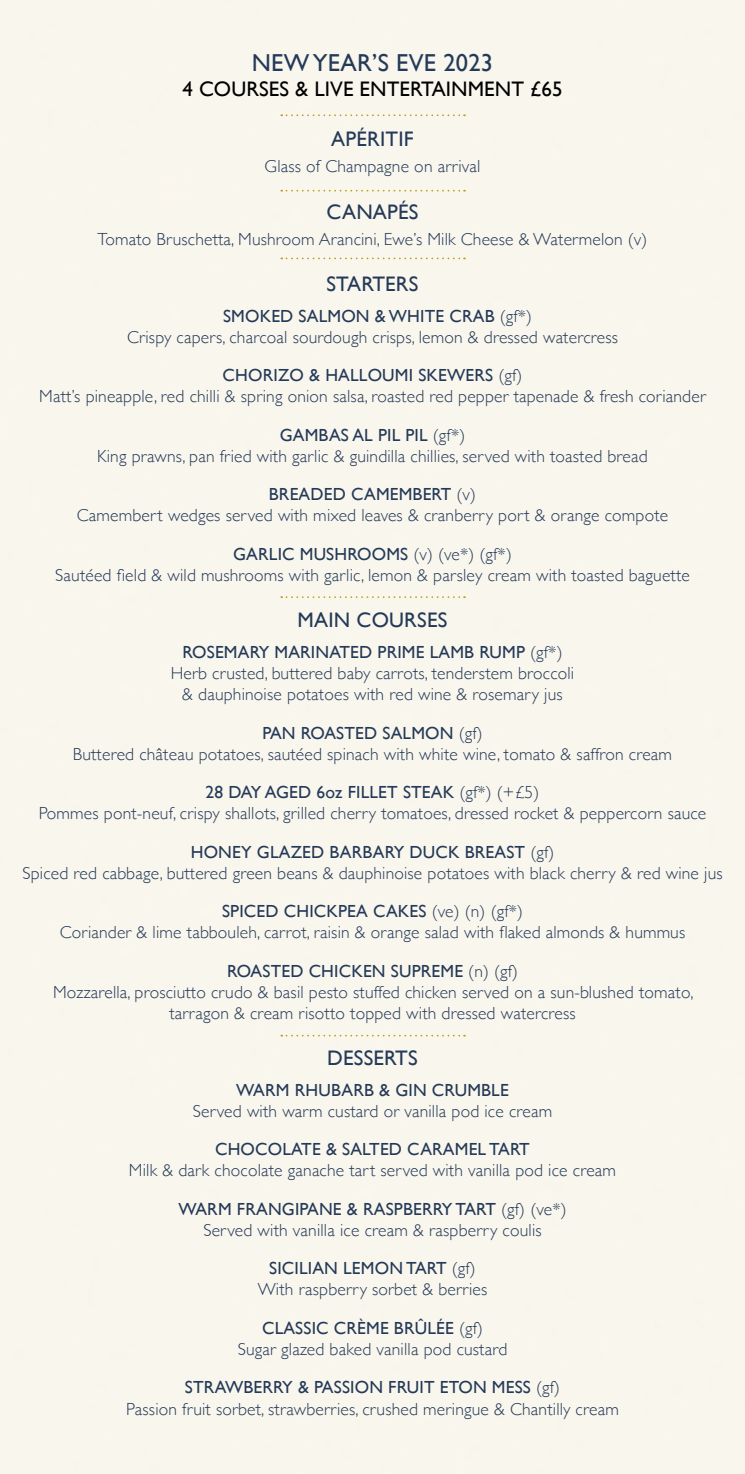
<style>
.page{position:relative;width:745px;height:1474px;background:#fff}
.page>*{position:absolute;margin:0;border:0;box-sizing:border-box;transform-origin:0 0}
.t1{font:24.5px "Gill Sans";letter-spacing:.01em;color:#243a58}
.t2{font:21px "Gill Sans";letter-spacing:.01em;color:#243a58}
.t3{font:21px "Gill Sans";letter-spacing:.005em;color:#000}
.t4{font:300 17.5px/21px "Gill Sans";letter-spacing:.01em;color:#243a58;text-align:center}
.t5{font:17.5px "Gill Sans";letter-spacing:.01em;color:#243a58}
.s1{font-weight:400}
</style>
<div class="page">
<div style="left:0;top:0;width:744px;height:1473px;background:#f9f6ed"></div>
<svg style="left:281px;top:114px;width:183px;height:2px"></svg>
<svg style="left:281px;top:190px;width:183px;height:1px"></svg>
<svg style="left:281px;top:257px;width:183px;height:2px"></svg>
<svg style="left:281px;top:596px;width:183px;height:2px"></svg>
<svg style="left:281px;top:1034px;width:183px;height:2px"></svg>
<h1 class="t1" style="left:251px;top:48px;width:243px">NEW YEAR’S EVE 2023</h1>
<p class="t3" style="left:182px;top:77px;width:381px">4 COURSES &amp; LIVE ENTERTAINMENT £65</p>
<p class="t2" style="left:331px;top:127px;width:84px">APÉRITIF</p>
<p class="t4" style="left:264px;top:155px;width:217px">Glass of Champagne on arrival</p>
<p class="t2" style="left:326px;top:199px;width:93px">CANAPÉS</p>
<p class="t4" style="left:97px;top:227px;width:551px">Tomato Bruschetta, Mushroom Arancini, Ewe’s Milk Cheese &amp; Watermelon (v)</p>
<p class="t2" style="left:326px;top:271px;width:93px">STARTERS</p>
<p class="t4" style="left:127px;top:305px;width:492px"><span class="s1">SMOKED SALMON &amp; WHITE CRAB</span> (gf*)<br>Crispy capers, charcoal sourdough crisps, lemon &amp; dressed watercress</p>
<p class="t4" style="left:39px;top:364px;width:667px"><span class="s1">CHORIZO &amp; HALLOUMI SKEWERS</span> (gf)<br>Matt’s pineapple, red chilli &amp; spring onion salsa, roasted red pepper tapenade &amp; fresh coriander</p>
<p class="t4" style="left:97px;top:424px;width:551px"><span class="s1">GAMBAS AL PIL PIL</span> (gf*)<br>King prawns, pan fried with garlic &amp; guindilla chillies, served with toasted bread</p>
<p class="t4" style="left:77px;top:483px;width:592px"><span class="s1">BREADED CAMEMBERT</span> (v)<br>Camembert wedges served with mixed leaves &amp; cranberry port &amp; orange compote</p>
<p class="t4" style="left:55px;top:543px;width:635px"><span class="s1">GARLIC MUSHROOMS</span> (v) (ve*) (gf*)<br>Sautéed field &amp; wild mushrooms with garlic, lemon &amp; parsley cream with toasted baguette</p>
<p class="t2" style="left:297px;top:607px;width:151px">MAIN COURSES</p>
<p class="t4" style="left:171px;top:641px;width:405px"><span class="s1">ROSEMARY MARINATED PRIME LAMB RUMP</span> (gf*)<br>Herb crusted, buttered baby carrots, tenderstem broccoli &amp; dauphinoise potatoes with red wine &amp; rosemary jus</p>
<p class="t4" style="left:73px;top:721px;width:600px"><span class="s1">PAN ROASTED SALMON</span> (gf)<br>Buttered château potatoes, sautéed spinach with white wine, tomato &amp; saffron cream</p>
<p class="t4" style="left:39px;top:781px;width:668px"><span class="s1">28 DAY AGED 6oz FILLET STEAK</span> (gf*) (+£5)<br>Pommes pont-neuf, crispy shallots, grilled cherry tomatoes, dressed rocket &amp; peppercorn sauce</p>
<p class="t4" style="left:22px;top:840px;width:701px"><span class="s1">HONEY GLAZED BARBARY DUCK BREAST</span> (gf)<br>Spiced red cabbage, buttered green beans &amp; dauphinoise potatoes with black cherry &amp; red wine jus</p>
<p class="t4" style="left:60px;top:900px;width:626px"><span class="s1">SPICED CHICKPEA CAKES</span> (ve) (n) (gf*)<br>Coriander &amp; lime tabbouleh, carrot, raisin &amp; orange salad with flaked almonds &amp; hummus</p>
<p class="t4" style="left:53px;top:959px;width:641px"><span class="s1">ROASTED CHICKEN SUPREME</span> (n) (gf)<br>Mozzarella, prosciutto crudo &amp; basil pesto stuffed chicken served on a sun-blushed tomato, tarragon &amp; cream risotto topped with dressed watercress</p>
<p class="t2" style="left:327px;top:1045px;width:92px">DESSERTS</p>
<p class="t5" style="left:236px;top:1079px;width:274px">WARM RHUBARB &amp; GIN CRUMBLE</p>
<p class="t4" style="left:192px;top:1099px;width:361px">Served with warm custard or vanilla pod ice cream</p>
<p class="t5" style="left:215px;top:1139px;width:316px">CHOCOLATE &amp; SALTED CARAMEL TART</p>
<p class="t4" style="left:129px;top:1159px;width:488px">Milk &amp; dark chocolate ganache tart served with vanilla pod ice cream</p>
<p class="t4" style="left:178px;top:1197px;width:389px"><span class="s1">WARM FRANGIPANE &amp; RASPBERRY TART</span> (gf) (ve*)<br>Served with vanilla ice cream &amp; raspberry coulis</p>
<p class="t4" style="left:257px;top:1257px;width:231px"><span class="s1">SICILIAN LEMON TART</span> (gf)<br>With raspberry sorbet &amp; berries</p>
<p class="t4" style="left:237px;top:1316px;width:271px"><span class="s1">CLASSIC CRÈME BRÛLÉE</span> (gf)<br>Sugar glazed baked vanilla pod custard</p>
<p class="t4" style="left:126px;top:1376px;width:494px"><span class="s1">STRAWBERRY &amp; PASSION FRUIT ETON MESS</span> (gf)<br>Passion fruit sorbet, strawberries, crushed meringue &amp; Chantilly cream</p>
</div>
